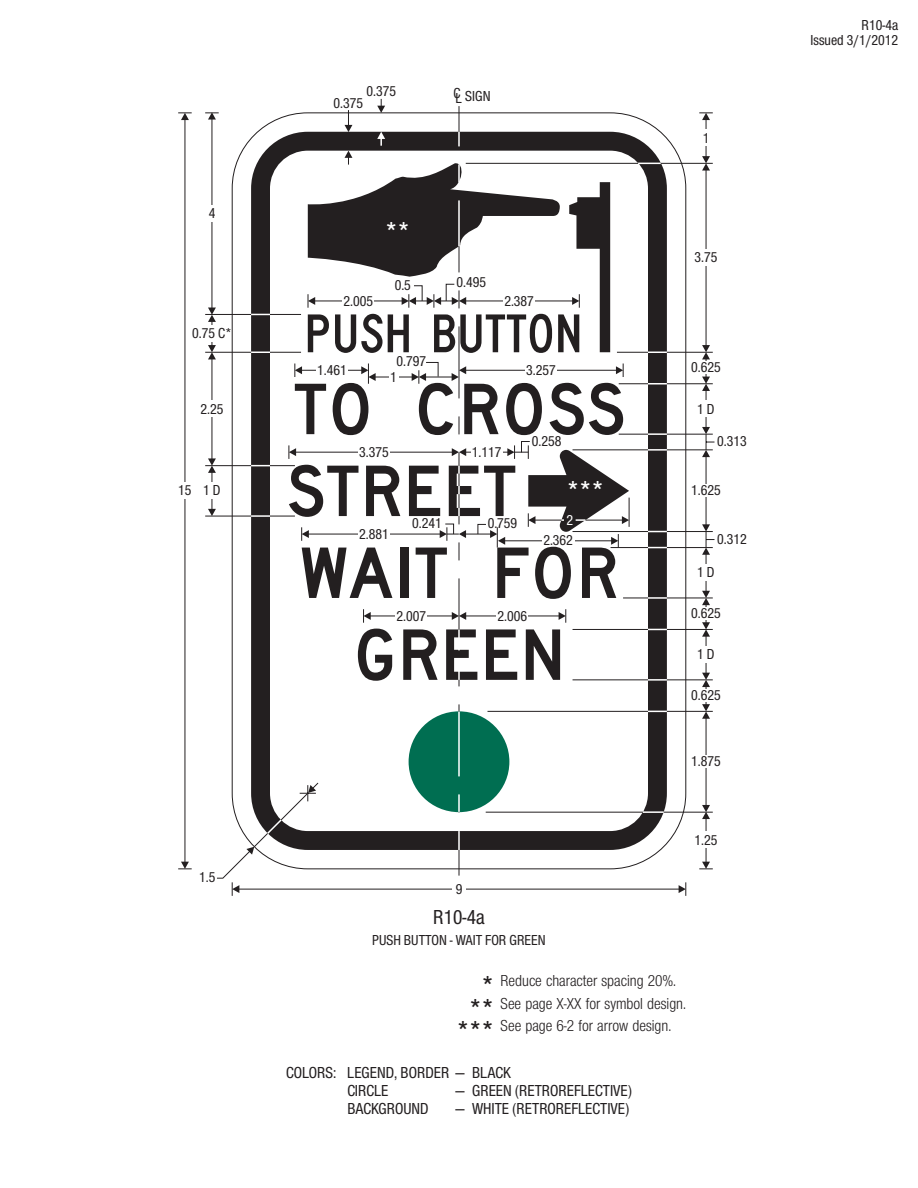
<style>
.page{position:relative;width:918px;height:1188px;background:#fff}
.page>*{position:absolute;margin:0;border:0;box-sizing:border-box;transform-origin:0 0}
.t1{font:27px "Nimbus San Nov T Sem Bol Con";color:#fff}
.t2{font:21px "Nimbus San Nov T Med Con";color:#231f20}
.t3{font:16.5px/18px "Nimbus San Nov T Med Con";color:#231f20}
.t4{font:16.5px "Nimbus San Nov T Reg Con";color:#231f20}
.t5{font:15px "Nimbus San Nov T Med Con";color:#231f20}
.t6{font:15px "Nimbus San Nov T Med Con";color:#fff}
.s1{font-family:"Nimbus San Nov T Sem Bol Con";font-size:27px}
</style>
<div class="page">
<svg style="left:251px;top:132px;width:416px;height:718px"></svg>
<svg style="left:295px;top:384px;width:31px;height:50px"></svg>
<div style="left:400px;top:548px;width:8px;height:50px;background:#231f20"></div>
<svg style="left:302px;top:548px;width:90px;height:50px"></svg>
<svg style="left:366px;top:466px;width:34px;height:50px"></svg>
<svg style="left:526px;top:629px;width:34px;height:51px"></svg>
<svg style="left:403px;top:629px;width:35px;height:51px"></svg>
<svg style="left:486px;top:629px;width:31px;height:51px"></svg>
<svg style="left:358px;top:629px;width:34px;height:52px"></svg>
<div style="left:409px;top:711px;width:100px;height:101px;background:#006e51;border-radius:50%"></div>
<hr style="left:237px;top:889px;width:443px;height:1px;background:#231f20">
<svg style="left:679px;top:882px;width:7px;height:14px"></svg>
<div style="left:452px;top:881px;width:14px;height:16px;background:#fff"></div>
<hr style="left:185px;top:119px;width:1px;height:745px;background:#231f20">
<svg style="left:178px;top:112px;width:14px;height:8px"></svg>
<svg style="left:178px;top:862px;width:14px;height:7px"></svg>
<div style="left:178px;top:482px;width:14px;height:17px;background:#fff"></div>
<svg style="left:446px;top:629px;width:31px;height:57px"></svg>
<hr style="left:458px;top:629px;width:2px;height:21px;background:#fff">
<hr style="left:459px;top:578px;width:1px;height:51px;background:#231f20">
<svg style="left:458px;top:794px;width:2px;height:19px"></svg>
<hr style="left:458px;top:712px;width:2px;height:64px;background:#fff">
<svg style="left:458px;top:831px;width:2px;height:45px"></svg>
<svg style="left:217px;top:782px;width:102px;height:114px"></svg>
<hr style="left:661px;top:163px;width:52px;height:1px;background:#231f20">
<hr style="left:466px;top:163px;width:172px;height:1px;background:#231f20">
<svg style="left:638px;top:163px;width:23px;height:1px"></svg>
<hr style="left:706px;top:119px;width:1px;height:39px;background:#231f20">
<hr style="left:706px;top:169px;width:1px;height:178px;background:#231f20">
<svg style="left:702px;top:156px;width:8px;height:15px"></svg>
<div style="left:699px;top:130px;width:14px;height:16px;background:#fff"></div>
<div style="left:699px;top:249px;width:14px;height:16px;background:#fff"></div>
<hr style="left:667px;top:629px;width:46px;height:1px;background:#231f20">
<hr style="left:573px;top:629px;width:75px;height:1px;background:#231f20">
<svg style="left:648px;top:629px;width:19px;height:1px"></svg>
<hr style="left:667px;top:711px;width:46px;height:1px;background:#231f20">
<hr style="left:488px;top:711px;width:160px;height:1px;background:#231f20">
<svg style="left:648px;top:711px;width:19px;height:1px"></svg>
<hr style="left:664px;top:812px;width:49px;height:1px;background:#231f20">
<hr style="left:486px;top:812px;width:157px;height:1px;background:#231f20">
<hr style="left:643px;top:811px;width:21px;height:2px;background:#fff">
<hr style="left:706px;top:717px;width:1px;height:90px;background:#231f20">
<div style="left:699px;top:755px;width:14px;height:13px;background:#fff"></div>
<svg style="left:699px;top:112px;width:14px;height:8px"></svg>
<hr style="left:270px;top:314px;width:31px;height:1px;background:#231f20">
<hr style="left:205px;top:314px;width:46px;height:1px;background:#231f20">
<svg style="left:251px;top:314px;width:19px;height:1px"></svg>
<hr style="left:270px;top:352px;width:31px;height:1px;background:#231f20">
<hr style="left:205px;top:352px;width:46px;height:1px;background:#231f20">
<svg style="left:251px;top:352px;width:19px;height:1px"></svg>
<hr style="left:205px;top:465px;width:46px;height:1px;background:#231f20">
<hr style="left:205px;top:516px;width:46px;height:1px;background:#231f20">
<svg style="left:251px;top:465px;width:108px;height:52px"></svg>
<hr style="left:212px;top:118px;width:1px;height:192px;background:#231f20">
<svg style="left:205px;top:112px;width:14px;height:8px"></svg>
<hr style="left:212px;top:358px;width:1px;height:103px;background:#231f20">
<svg style="left:208px;top:308px;width:8px;height:51px"></svg>
<div style="left:205px;top:205px;width:14px;height:16px;background:#fff"></div>
<div style="left:205px;top:401px;width:14px;height:16px;background:#fff"></div>
<hr style="left:212px;top:472px;width:1px;height:39px;background:#231f20">
<svg style="left:208px;top:458px;width:8px;height:15px"></svg>
<svg style="left:208px;top:509px;width:8px;height:7px"></svg>
<div style="left:205px;top:482px;width:13px;height:17px;background:#fff"></div>
<hr style="left:667px;top:598px;width:46px;height:1px;background:#231f20">
<hr style="left:706px;top:553px;width:1px;height:40px;background:#231f20">
<svg style="left:702px;top:548px;width:8px;height:7px"></svg>
<div style="left:699px;top:564px;width:13px;height:16px;background:#fff"></div>
<hr style="left:706px;top:818px;width:1px;height:46px;background:#231f20">
<svg style="left:702px;top:805px;width:8px;height:14px"></svg>
<svg style="left:699px;top:862px;width:14px;height:7px"></svg>
<div style="left:699px;top:832px;width:13px;height:16px;background:#fff"></div>
<hr style="left:667px;top:679px;width:46px;height:1px;background:#231f20">
<hr style="left:573px;top:679px;width:75px;height:1px;background:#231f20">
<svg style="left:648px;top:679px;width:19px;height:2px"></svg>
<hr style="left:706px;top:635px;width:1px;height:40px;background:#231f20">
<svg style="left:702px;top:591px;width:8px;height:46px"></svg>
<svg style="left:702px;top:673px;width:8px;height:46px"></svg>
<div style="left:699px;top:646px;width:13px;height:16px;background:#fff"></div>
<hr style="left:294px;top:452px;width:161px;height:1px;background:#231f20">
<svg style="left:289px;top:445px;width:7px;height:14px"></svg>
<div style="left:358px;top:444px;width:32px;height:16px;background:#fff"></div>
<hr style="left:369px;top:616px;width:86px;height:1px;background:#231f20">
<svg style="left:363px;top:609px;width:8px;height:14px"></svg>
<hr style="left:464px;top:616px;width:98px;height:1px;background:#231f20">
<svg style="left:559px;top:609px;width:7px;height:14px"></svg>
<svg style="left:452px;top:612px;width:14px;height:8px"></svg>
<div style="left:395px;top:608px;width:32px;height:16px;background:#fff"></div>
<div style="left:496px;top:608px;width:32px;height:16px;background:#fff"></div>
<hr style="left:307px;top:534px;width:136px;height:1px;background:#231f20">
<svg style="left:301px;top:527px;width:8px;height:14px"></svg>
<div style="left:358px;top:526px;width:32px;height:16px;background:#fff"></div>
<svg style="left:308px;top:99px;width:302px;height:254px"></svg>
<hr style="left:300px;top:370px;width:64px;height:1px;background:#231f20">
<svg style="left:294px;top:364px;width:8px;height:13px"></svg>
<hr style="left:374px;top:377px;width:41px;height:1px;background:#231f20">
<svg style="left:333px;top:364px;width:43px;height:71px"></svg>
<div style="left:316px;top:362px;width:32px;height:16px;background:#fff"></div>
<div style="left:389px;top:369px;width:9px;height:16px;background:#fff"></div>
<svg style="left:409px;top:441px;width:258px;height:158px"></svg>
<svg style="left:413px;top:284px;width:302px;height:264px"></svg>
<p class="t5" style="left:209px;top:205px;width:8px">4</p>
<p class="t5" style="left:192px;top:325px;width:41px">0.75 C*</p>
<p class="t5" style="left:366px;top:82px;width:31px">0.375</p>
<p class="t5" style="left:334px;top:94px;width:31px">0.375</p>
<p class="t5" style="left:453px;top:87px;width:39px">CL SIGN</p>
<p class="t1" style="left:385px;top:215px;width:26px">**</p>
<p class="t5" style="left:344px;top:293px;width:31px">2.005</p>
<p class="t5" style="left:395px;top:277px;width:18px">0.5</p>
<p class="t5" style="left:317px;top:362px;width:31px">1.461</p>
<p class="t5" style="left:396px;top:353px;width:31px">0.797</p>
<p class="t5" style="left:390px;top:369px;width:8px">1</p>
<p class="t5" style="left:457px;top:274px;width:31px">0.495</p>
<p class="t5" style="left:504px;top:293px;width:31px">2.387</p>
<p class="t5" style="left:526px;top:362px;width:31px">3.257</p>
<p class="t5" style="left:703px;top:129px;width:8px">1</p>
<p class="t5" style="left:695px;top:249px;width:24px">3.75</p>
<p class="t5" style="left:691px;top:359px;width:31px">0.625</p>
<p class="t5" style="left:201px;top:400px;width:24px">2.25</p>
<p class="t5" style="left:697px;top:400px;width:19px">1 D</p>
<p class="t5" style="left:178px;top:482px;width:15px">15</p>
<p class="t5" style="left:203px;top:482px;width:19px">1 D</p>
<p class="t5" style="left:199px;top:869px;width:18px">1.5</p>
<p class="t5" style="left:359px;top:444px;width:31px">3.375</p>
<p class="t5" style="left:359px;top:526px;width:31px">2.881</p>
<p class="t5" style="left:472px;top:444px;width:31px">1.117</p>
<p class="t5" style="left:412px;top:515px;width:31px">0.241</p>
<p class="t5" style="left:488px;top:515px;width:31px">0.759</p>
<p class="t5" style="left:532px;top:432px;width:31px">0.258</p>
<p class="t1" style="left:567px;top:474px;width:39px">***</p>
<p class="t6" style="left:567px;top:512px;width:8px">2</p>
<p class="t5" style="left:543px;top:531px;width:31px">2.362</p>
<p class="t5" style="left:396px;top:608px;width:31px">2.007</p>
<p class="t5" style="left:498px;top:608px;width:31px">2.006</p>
<p class="t5" style="left:456px;top:881px;width:8px">9</p>
<p class="t2" style="left:433px;top:905px;width:53px">R10-4a</p>
<p class="t5" style="left:372px;top:931px;width:175px">PUSH BUTTON - WAIT FOR GREEN</p>
<p class="t5" style="left:717px;top:433px;width:31px">0.313</p>
<p class="t5" style="left:691px;top:482px;width:31px">1.625</p>
<p class="t5" style="left:717px;top:530px;width:31px">0.312</p>
<p class="t5" style="left:697px;top:564px;width:19px">1 D</p>
<p class="t5" style="left:691px;top:605px;width:31px">0.625</p>
<p class="t5" style="left:697px;top:646px;width:19px">1 D</p>
<p class="t5" style="left:691px;top:687px;width:31px">0.625</p>
<p class="t5" style="left:691px;top:753px;width:31px">1.875</p>
<p class="t5" style="left:694px;top:832px;width:24px">1.25</p>
<p class="t4" style="left:482px;top:972px;width:196px"><span class="s1">*</span> Reduce character spacing 20%.</p>
<p class="t4" style="left:469px;top:994px;width:218px"><span class="s1">**</span> See page X-XX for symbol design.</p>
<p class="t4" style="left:457px;top:1017px;width:216px"><span class="s1">***</span> See page 6-2 for arrow design.</p>
<p class="t3" style="left:347px;top:1064px;width:165px;text-indent:-61px">COLORS: LEGEND, BORDER — BLACK<br>CIRCLE</p>
<p class="t3" style="left:456px;top:1082px;width:178px">— GREEN (RETROREFLECTIVE)</p>
<p class="t3" style="left:347px;top:1100px;width:83px">BACKGROUND</p>
<p class="t3" style="left:456px;top:1100px;width:175px">— WHITE (RETROREFLECTIVE)</p>
<p class="t5" style="left:862px;top:17px;width:38px">R10-4a</p>
<p class="t5" style="left:810px;top:32px;width:89px">Issued 3/1/2012</p>
</div>
